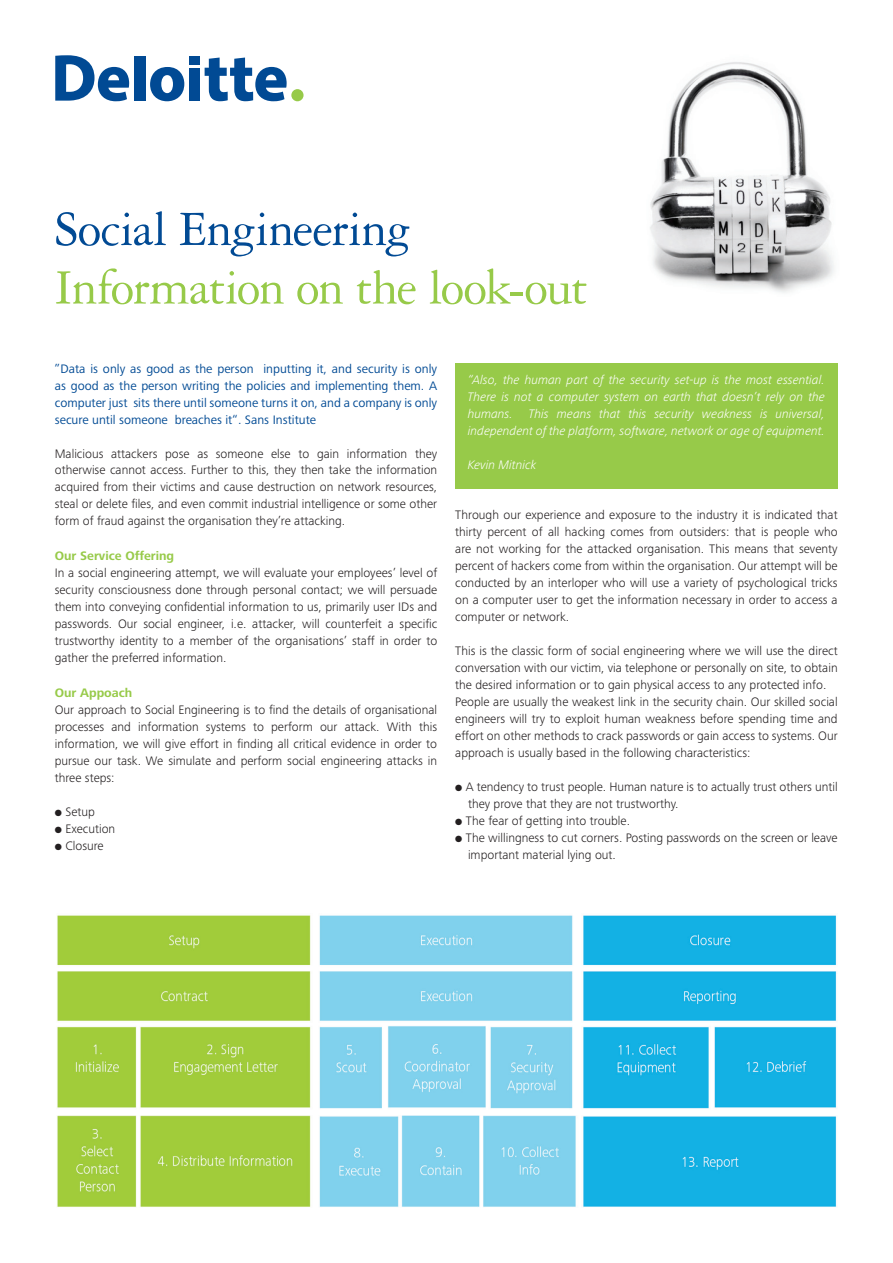
<style>
.page{position:relative;width:893px;height:1263px;background:#fff}
.page>*{position:absolute;margin:0;border:0;box-sizing:border-box;transform-origin:0 0}
.t1{font:52.5px "Garamond 3 LT Std";letter-spacing:-.025em;color:#97ca49}
.t2{font:52.5px "Garamond 3 LT Std";letter-spacing:-.025em;color:#014a94}
.t3{font:300 12.75px/17px "Frutiger Next Pro";color:#231f20;text-align:justify}
.t4{font:italic 300 12.75px/17px "Frutiger Next Pro";color:#fff;text-align:justify}
.t5{font:12.75px/17px "Frutiger Next Pro";color:#014a94;text-align:justify}
.t6{font:700 12.75px "Frutiger Next Pro";color:#97ca49}
</style>
<div class="page">
<div style="left:134px;top:56px;width:11px;height:45px;background:#014a94"></div>
<svg style="left:150px;top:67px;width:34px;height:34px"></svg>
<div style="left:189px;top:68px;width:11px;height:33px;background:#014a94"></div>
<div style="left:189px;top:56px;width:11px;height:9px;background:#014a94"></div>
<svg style="left:205px;top:58px;width:82px;height:43px"></svg>
<div style="left:291px;top:89px;width:13px;height:12px;background:#97ca49;border-radius:50%"></div>
<svg style="left:55px;top:55px;width:74px;height:46px"></svg>
<div style="left:455px;top:364px;width:383px;height:125px;background:#97ca49"></div>
<img style="left:650px;top:62px;width:184px;height:231px">
<img style="left:57px;top:915px;width:780px;height:292px">
<h1 class="t2" style="left:55px;top:201px;width:358px">Social Engineering</h1>
<h1 class="t1" style="left:55px;top:259px;width:535px">Information on the look-out</h1>
<p class="t5" style="left:55px;top:360px;width:384px">”Data is only as good as the person inputting it, and security is only as good as the person writing the policies and implementing them. A computer just sits there until someone turns it on, and a company is only secure until someone breaches it“. Sans Institute</p>
<p class="t3" style="left:55px;top:445px;width:384px">Malicious attackers pose as someone else to gain information they otherwise cannot access. Further to this, they then take the information acquired from their victims and cause destruction on network resources, steal or delete files, and even commit industrial intelligence or some other form of fraud against the organisation they’re attacking.</p>
<p class="t6" style="left:55px;top:549px;width:121px">Our Service Offering</p>
<p class="t3" style="left:55px;top:564px;width:384px">In a social engineering attempt, we will evaluate your employees’ level of security consciousness done through personal contact; we will persuade them into conveying confidential information to us, primarily user IDs and passwords. Our social engineer, i.e. attacker, will counterfeit a specific trustworthy identity to a member of the organisations’ staff in order to gather the preferred information.</p>
<p class="t6" style="left:55px;top:685px;width:79px">Our Appoach</p>
<p class="t3" style="left:55px;top:701px;width:384px">Our approach to Social Engineering is to find the details of organisational processes and information systems to perform our attack. With this information, we will give effort in finding all critical evidence in order to pursue our task. We simulate and perform social engineering attacks in three steps:</p>
<p class="t3" style="left:55px;top:803px;width:42px">● Setup</p>
<p class="t3" style="left:55px;top:820px;width:62px">● Execution</p>
<p class="t3" style="left:55px;top:837px;width:50px">● Closure</p>
<p class="t4" style="left:468px;top:371px;width:359px">“Also, the human part of the security set-up is the most essential.<br>There is not a computer system on earth that doesn’t rely on the humans.</p>
<p class="t4" style="left:468px;top:405px;width:359px;text-align:right">This means that this security weakness is universal, independent of the platform, software, network or age of equipment.</p>
<p class="t4" style="left:468px;top:456px;width:70px">Kevin Mitnick</p>
<p class="t3" style="left:455px;top:507px;width:384px">Through our experience and exposure to the industry it is indicated that thirty percent of all hacking comes from outsiders: that is people who are not working for the attacked organisation. This means that seventy percent of hackers come from within the organisation. Our attempt will be conducted by an interloper who will use a variety of psychological tricks on a computer user to get the information necessary in order to access a computer or network.</p>
<p class="t3" style="left:455px;top:642px;width:384px;text-align:left">This is the classic form of social engineering where we will use the direct conversation with our victim, via telephone or personally on site, to obtain the desired information or to gain physical access to any protected info.<br>People are usually the weakest link in the security chain. Our skilled social engineers will try to exploit human weakness before spending time and effort on other methods to crack passwords or gain access to systems. Our approach is usually based in the following characteristics:</p>
<p class="t3" style="left:468px;top:778px;width:371px;text-indent:-13px">● A tendency to trust people. Human nature is to actually trust others until they prove that they are not trustworthy.</p>
<p class="t3" style="left:455px;top:812px;width:176px">● The fear of getting into trouble.</p>
<p class="t3" style="left:468px;top:829px;width:371px;text-indent:-13px">● The willingness to cut corners. Posting passwords on the screen or leave important material lying out.</p>
</div>
